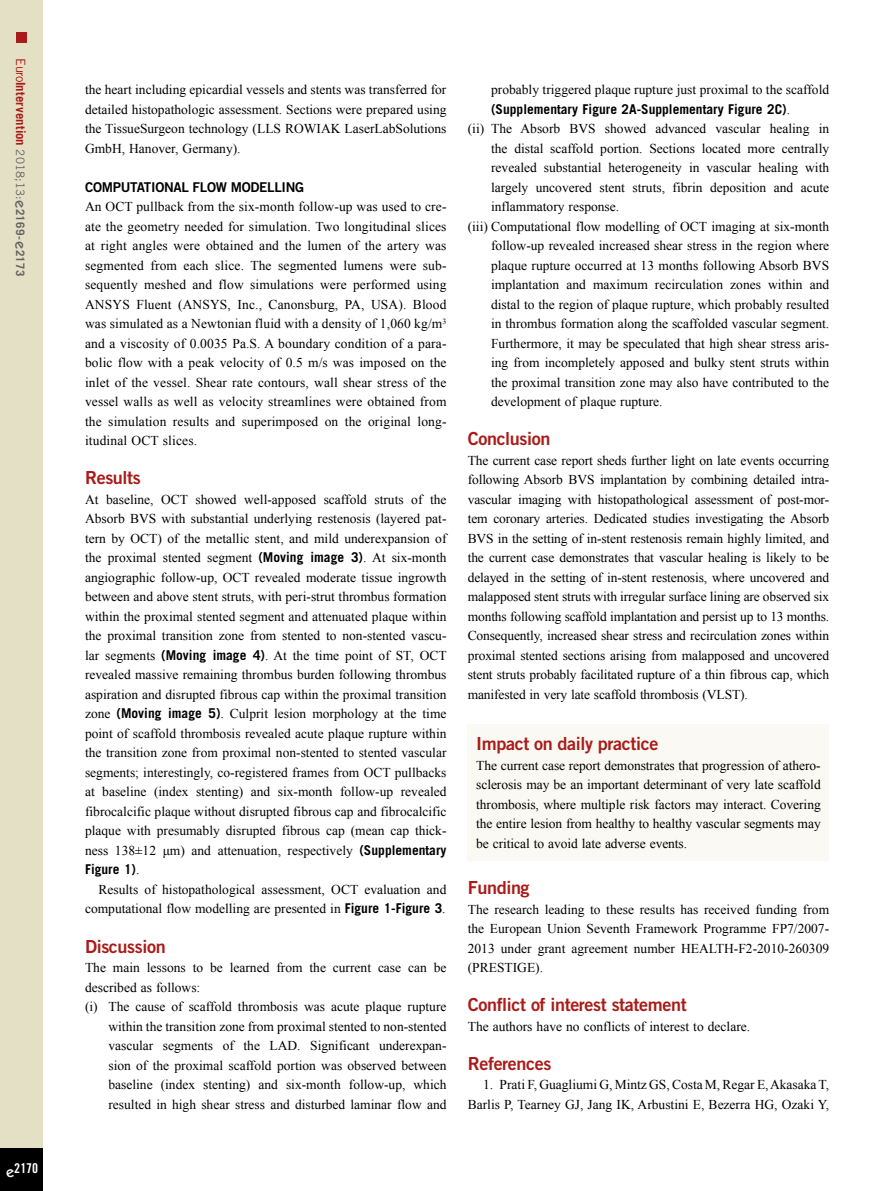
<style>
.page{position:relative;width:893px;height:1191px;background:#fff}
.page>*{position:absolute;margin:0;border:0;box-sizing:border-box;transform-origin:0 0}
.t1{font:18px "Trade Gothic LT Std Bd 2";letter-spacing:-.02em;color:#a91b18}
.t2{font:13.5px/19.5px "Times New Roman";color:#000;text-align:justify}
.t3{font:700 13.5px "Trade Gothic LT Std";color:#000}
.t4{font:13.5px "Trade Gothic LT Std Bd 2";letter-spacing:-.02em;color:#000}
.t5{font:13.5px "Trade Gothic LT Std Bd Cn 20";color:#fff}
.t6{font:700 12.75px "Trade Gothic LT Std";letter-spacing:.005em;color:#a91b18}
.s1{font-weight:400}
.s2{font-weight:400;font-size:11.7px;color:#646363}
.s3{font-family:"ITC Kabel Std";font-weight:500;font-size:15px;color:#646363}
.s4{font-size:11.7px;color:#646363}
.s5{font-family:"ITC Kabel Std";font-weight:500;font-size:15px}
.s6{font-family:"Trade Gothic LT Std";font-weight:700}
.s7{font-family:"Times New Roman";font-weight:400}
</style>
<div class="page">
<div style="left:0;top:0;width:43px;height:1191px;background:#e4e0c5"></div>
<div style="left:0;top:1148px;width:43px;height:43px;background:#000"></div>
<div style="left:16px;top:32px;width:10px;height:10px;background:#a91b18"></div>
<div style="left:468px;top:724px;width:361px;height:136px;background:#faf9f3"></div>
<p class="t6" style="left:29px;top:58px;width:219px;rotate:90deg"><span class="s1">Euro</span>Intervention <span class="s2">2018;13:</span><span class="s3">e</span><span class="s4">2169-</span><span class="s3">e</span><span class="s4">2173</span></p>
<p class="t5" style="left:6px;top:1160px;width:34px"><span class="s5">e</span>2170</p>
<p class="t2" style="left:85px;top:80px;width:363px">the heart including epicardial vessels and stents was transferred for detailed histopathologic assessment. Sections were prepared using the TissueSurgeon technology (LLS ROWIAK LaserLabSolutions GmbH, Hanover, Germany).</p>
<p class="t4" style="left:85px;top:179px;width:221px">COMPUTATIONAL FLOW MODELLING</p>
<p class="t2" style="left:85px;top:197px;width:363px">An OCT pullback from the six-month follow-up was used to cre&shy;ate the geometry needed for simulation. Two longitudinal slices at right angles were obtained and the lumen of the artery was segmented from each slice. The segmented lumens were sub&shy;sequently meshed and flow simulations were performed using ANSYS Fluent (ANSYS, Inc., Canonsburg, PA, USA). Blood was simulated as a Newtonian fluid with a density of 1,060 kg/m<sup>3 </sup>and a viscosity of 0.0035 Pa.S. A boundary condition of a para&shy;bolic flow with a peak velocity of 0.5 m/s was imposed on the inlet of the vessel. Shear rate contours, wall shear stress of the vessel walls as well as velocity streamlines were obtained from the simulation results and superimposed on the original long&shy;itudinal OCT slices.</p>
<h1 class="t1" style="left:85px;top:467px;width:57px">Results</h1>
<p class="t2" style="left:85px;top:489px;width:363px">At baseline, OCT showed well-apposed scaffold struts of the Absorb BVS with substantial underlying restenosis (layered pat&shy;tern by OCT) of the metallic stent, and mild underexpansion of the proximal stented segment <span class="s6">(Moving image 3)</span>. At six-month angiographic follow-up, OCT revealed moderate tissue ingrowth between and above stent struts, with peri-strut thrombus formation within the proximal stented segment and attenuated plaque within the proximal transition zone from stented to non-stented vascu&shy;lar segments <span class="s6">(Moving image 4)</span>. At the time point of ST, OCT revealed massive remaining thrombus burden following thrombus aspiration and disrupted fibrous cap within the proximal transition zone <span class="s6">(Moving image 5)</span>. Culprit lesion morphology at the time point of scaffold thrombosis revealed acute plaque rupture within the transition zone from proximal non-stented to stented vascular segments; interestingly, co-registered frames from OCT pullbacks at baseline (index stenting) and six-month follow-up revealed fibrocalcific plaque without disrupted fibrous cap and fibrocalcific plaque with presumably disrupted fibrous cap (mean cap thick&shy;ness 138±12 μm) and attenuation, respectively <span class="s6">(Supplementary</span></p>
<p class="t3" style="left:85px;top:861px;width:56px">Figure 1)<span class="s7">.</span></p>
<p class="t2" style="left:85px;top:879px;width:363px;text-align:right">Results of histopathological assessment, OCT evaluation and computational flow modelling are presented in <span class="s6">Figure 1-Figure 3</span>.</p>
<h1 class="t1" style="left:85px;top:935px;width:82px">Discussion</h1>
<p class="t2" style="left:85px;top:957px;width:363px">The main lessons to be learned from the current case can be</p>
<p class="t2" style="left:85px;top:977px;width:117px">described as follows:</p>
<p class="t2" style="left:85px;top:996px;width:363px">(i) The cause of scaffold thrombosis was acute plaque rupture</p>
<p class="t2" style="left:108px;top:1016px;width:340px">within the transition zone from proximal stented to non-stented</p>
<p class="t2" style="left:108px;top:1035px;width:340px">vascular segments of the LAD. Significant underexpan-</p>
<p class="t2" style="left:108px;top:1055px;width:340px">sion of the proximal scaffold portion was observed between</p>
<p class="t2" style="left:108px;top:1074px;width:340px">baseline (index stenting) and six-month follow-up, which</p>
<p class="t2" style="left:108px;top:1094px;width:340px">resulted in high shear stress and disturbed laminar flow and</p>
<p class="t2" style="left:491px;top:80px;width:340px">probably triggered plaque rupture just proximal to the scaffold</p>
<p class="t3" style="left:491px;top:101px;width:300px">(Supplementary Figure 2A-Supplementary Figure 2C)<span class="s7">.</span></p>
<p class="t2" style="left:468px;top:119px;width:363px">(ii) The Absorb BVS showed advanced vascular healing in</p>
<p class="t2" style="left:491px;top:138px;width:340px">the distal scaffold portion. Sections located more centrally</p>
<p class="t2" style="left:491px;top:158px;width:340px">revealed substantial heterogeneity in vascular healing with</p>
<p class="t2" style="left:491px;top:177px;width:340px">largely uncovered stent struts, fibrin deposition and acute</p>
<p class="t2" style="left:491px;top:197px;width:130px">inflammatory response.</p>
<p class="t2" style="left:468px;top:216px;width:363px">(iii) Computational flow modelling of OCT imaging at six-month</p>
<p class="t2" style="left:491px;top:236px;width:340px">follow-up revealed increased shear stress in the region where</p>
<p class="t2" style="left:491px;top:255px;width:340px">plaque rupture occurred at 13 months following Absorb BVS</p>
<p class="t2" style="left:491px;top:275px;width:340px">implantation and maximum recirculation zones within and</p>
<p class="t2" style="left:491px;top:294px;width:340px">distal to the region of plaque rupture, which probably resulted</p>
<p class="t2" style="left:491px;top:314px;width:340px">in thrombus formation along the scaffolded vascular segment.</p>
<p class="t2" style="left:491px;top:333px;width:340px">Furthermore, it may be speculated that high shear stress aris-</p>
<p class="t2" style="left:491px;top:353px;width:340px">ing from incompletely apposed and bulky stent struts within</p>
<p class="t2" style="left:491px;top:372px;width:340px">the proximal transition zone may also have contributed to the</p>
<p class="t2" style="left:491px;top:392px;width:173px">development of plaque rupture.</p>
<h1 class="t1" style="left:468px;top:428px;width:84px">Conclusion</h1>
<p class="t2" style="left:468px;top:450px;width:363px">The current case report sheds further light on late events occurring following Absorb BVS implantation by combining detailed intra&shy;vascular imaging with histopathological assessment of post-mor&shy;tem coronary arteries. Dedicated studies investigating the Absorb BVS in the setting of in-stent restenosis remain highly limited, and the current case demonstrates that vascular healing is likely to be delayed in the setting of in-stent restenosis, where uncovered and malapposed stent struts with irregular surface lining are observed six months following scaffold implantation and persist up to 13 months.<br>Consequently, increased shear stress and recirculation zones within proximal stented sections arising from malapposed and uncovered stent struts probably facilitated rupture of a thin fibrous cap, which manifested in very late scaffold thrombosis (VLST).</p>
<h1 class="t1" style="left:476px;top:732px;width:184px">Impact on daily practice</h1>
<p class="t2" style="left:476px;top:755px;width:346px">The current case report demonstrates that progression of athero&shy;sclerosis may be an important determinant of very late scaffold thrombosis, where multiple risk factors may interact. Covering the entire lesion from healthy to healthy vascular segments may be critical to avoid late adverse events.</p>
<h1 class="t1" style="left:468px;top:876px;width:63px">Funding</h1>
<p class="t2" style="left:468px;top:899px;width:363px">The research leading to these results has received funding from the European Union Seventh Framework Programme FP7/2007- 2013 under grant agreement number HEALTH-F2-2010-260309 (PRESTIGE).</p>
<h1 class="t1" style="left:468px;top:993px;width:220px">Conflict of interest statement</h1>
<p class="t2" style="left:468px;top:1016px;width:284px">The authors have no conflicts of interest to declare.</p>
<h1 class="t1" style="left:468px;top:1052px;width:85px">References</h1>
<p class="t2" style="left:468px;top:1074px;width:363px;text-align:right">1. Prati F, Guagliumi G, Mintz GS, Costa M, Regar E, Akasaka T,<br>Barlis P, Tearney GJ, Jang IK, Arbustini E, Bezerra HG, Ozaki Y,</p>
</div>
